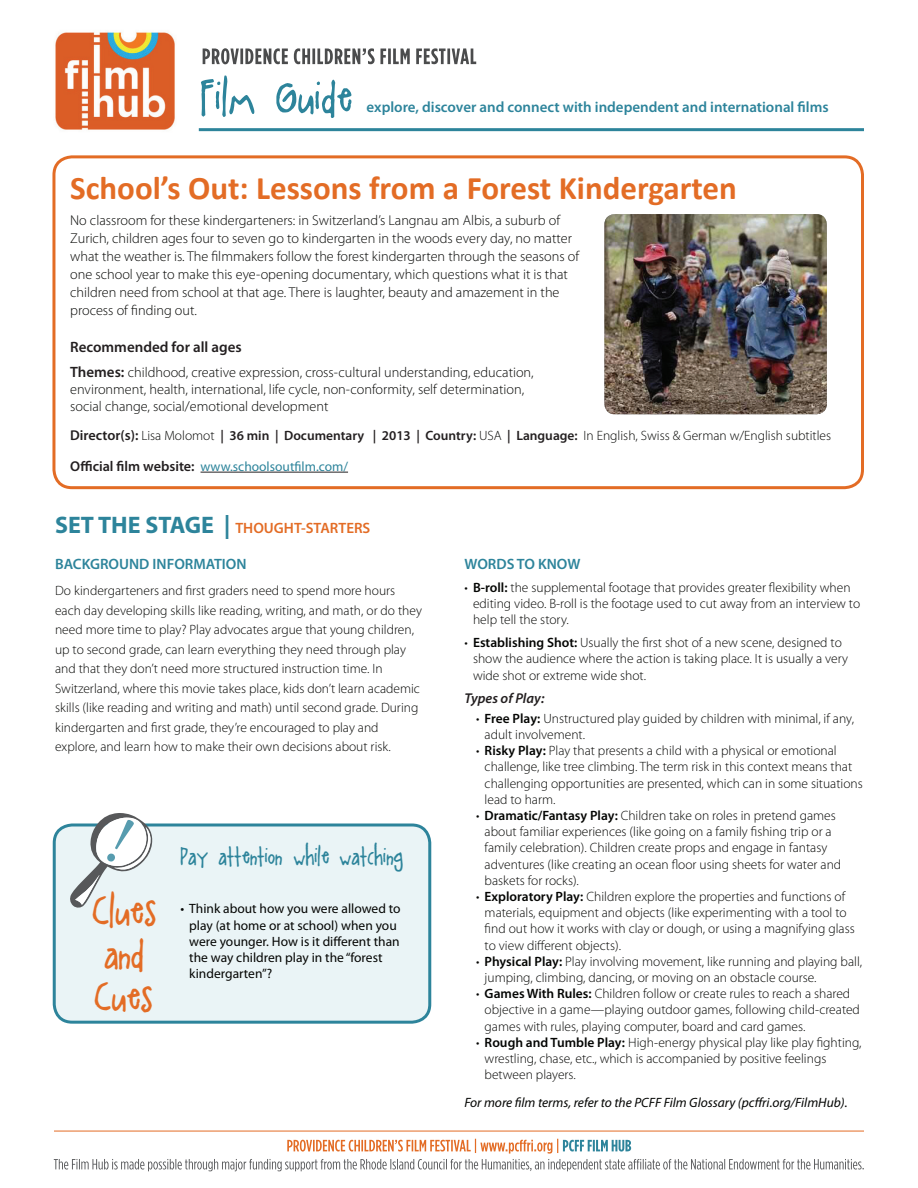
<style>
.page{position:relative;width:918px;height:1188px;background:#fff}
.page>*{position:absolute;margin:0;border:0;box-sizing:border-box;transform-origin:0 0}
.t1{font:36px/43.2px "A Little Pot";color:#e36c25}
.t2{font:700 33px "Calibri";color:#e36c25}
.t3{font:21px "A Little Pot";color:#2d849b}
.t4{font:600 15px "Myriad Pro";color:#2d849b}
.t5{font:600 15px "Myriad Pro";color:#e36c25}
.t6{font:600 15px "Myriad Pro";color:#231f20}
.t7{font:300 14.25px/18px "Myriad Pro";color:#040503}
.t8{font:italic 600 14.25px "Myriad Pro";color:#231f20}
.t9{font:300 13.5px/16.2px "Myriad Pro";color:#040503}
.t10{font:13.5px/16.2px "Myriad Pro";color:#040503}
.t11{font:italic 13.5px "Myriad Pro";color:#040503}
.t12{font:13.5px "Myriad Pro";color:#2d849b}
.s1{font-weight:600;font-size:15px;color:#231f20}
.s2{font-weight:600;font-size:14.25px;color:#231f20}
.s3{font-weight:600;color:#231f20}
.s4{font-weight:700;font-size:24px;color:#2d849b}
.s5{font-weight:600}
</style>
<div class="page">
<hr style="left:54px;top:1131px;width:810px;height:1px;background:#e36c25">
<svg style="left:54px;top:1139px;width:810px;height:32px"></svg>
<img style="left:55px;top:31px;width:120px;height:99px">
<hr style="left:199px;top:128px;width:665px;height:3px;background:#2d849b">
<svg style="left:203px;top:48px;width:273px;height:16px"></svg>
<svg style="left:201px;top:76px;width:150px;height:42px"></svg>
<div style="left:52px;top:155px;width:812px;height:334px;border:3px solid #e36c25;border-radius:18px"></div>
<hr style="left:201px;top:472px;width:147px;height:1px;background:#231f20">
<img style="left:604px;top:214px;width:223px;height:200px">
<div style="left:54px;top:825px;width:376px;height:197px;background:#eaf4f6;border-radius:18px"></div>
<div style="left:53px;top:824px;width:378px;height:200px;border:3px solid #2d849b;border-radius:18px"></div>
<svg style="left:69px;top:813px;width:84px;height:95px"></svg>
<p class="t4" style="left:367px;top:98px;width:464px">explore, discover and connect with independent and international films</p>
<h2 class="t2" style="left:70px;top:167px;width:668px">School’s Out: Lessons from a Forest Kindergarten</h2>
<p class="t7" style="left:70px;top:211px;width:510px">No classroom for these kindergarteners: in Switzerland’s Langnau am Albis, a suburb of Zurich, children ages four to seven go to kindergarten in the woods every day, no matter what the weather is. The filmmakers follow the forest kindergarten through the seasons of one school year to make this eye-opening documentary, which questions what it is that children need from school at that age. There is laughter, beauty and amazement in the process of finding out.</p>
<p class="t6" style="left:70px;top:338px;width:173px">Recommended for all ages</p>
<p class="t7" style="left:70px;top:364px;width:465px;line-height:17.1px"><span class="s1">Themes:</span> childhood, creative expression, cross-cultural understanding, education, environment, health, international, life cycle, non-conformity, self determination, social change, social/emotional development</p>
<p class="t9" style="left:70px;top:427px;width:763px"><span class="s2">Director(s):</span> Lisa Molomot <span class="s3">| 36 min | Documentary | 2013 | Country:</span> USA <span class="s3">| Language:</span> In English, Swiss &amp; German w/English subtitles</p>
<p class="t12" style="left:70px;top:458px;width:279px"><span class="s2">Official film website:</span> www.schoolsoutfilm.com/</p>
<p class="t5" style="left:55px;top:519px;width:317px"><span class="s4">SET THE STAGE |</span> THOUGHT-STARTERS</p>
<p class="t4" style="left:55px;top:555px;width:193px">BACKGROUND INFORMATION</p>
<p class="t9" style="left:55px;top:581px;width:368px;line-height:19.5px">Do kindergarteners and first graders need to spend more hours each day developing skills like reading, writing, and math, or do they need more time to play? Play advocates argue that young children, up to second grade, can learn everything they need through play and that they don’t need more structured instruction time. In Switzerland, where this movie takes place, kids don’t learn academic skills (like reading and writing and math) until second grade. During kindergarten and first grade, they’re encouraged to play and explore, and learn how to make their own decisions about risk.</p>
<h1 class="t1" style="left:92px;top:892px;width:66px">Clues and<br>Cues:</h1>
<h3 class="t3" style="left:181px;top:846px;width:224px">Pay attention: while watching</h3>
<p class="t10" style="left:189px;top:900px;width:213px;text-indent:-9px">• Think about how you were allowed to play (at home or at school) when you were younger. How is it different than the way children play in the “forest kindergarten”?</p>
<p class="t4" style="left:464px;top:555px;width:118px">WORDS TO KNOW</p>
<p class="t9" style="left:473px;top:579px;width:389px;text-indent:-9px">• <span class="s5">B-roll:</span> the supplemental footage that provides greater flexibility when editing video. B-roll is the footage used to cut away from an interview to help tell the story.</p>
<p class="t9" style="left:473px;top:634px;width:377px;text-indent:-9px">• <span class="s5">Establishing Shot:</span> Usually the first shot of a new scene, designed to show the audience where the action is taking place. It is usually a very wide shot or extreme wide shot.</p>
<p class="t8" style="left:464px;top:690px;width:82px">Types of Play:</p>
<p class="t9" style="left:485px;top:710px;width:371px;text-indent:-9px">• <span class="s5">Free Play:</span> Unstructured play guided by children with minimal, if any, adult involvement.</p>
<p class="t9" style="left:485px;top:742px;width:380px;text-indent:-9px">• <span class="s5">Risky Play:</span> Play that presents a child with a physical or emotional challenge, like tree climbing. The term risk in this context means that challenging opportunities are presented, which can in some situations lead to harm.</p>
<p class="t9" style="left:485px;top:807px;width:358px;text-indent:-9px">• <span class="s5">Dramatic/Fantasy Play:</span> Children take on roles in pretend games about familiar experiences (like going on a family fishing trip or a family celebration). Children create props and engage in fantasy adventures (like creating an ocean floor using sheets for water and baskets for rocks).</p>
<p class="t9" style="left:485px;top:888px;width:372px;text-indent:-9px">• <span class="s5">Exploratory Play:</span> Children explore the properties and functions of materials, equipment and objects (like experimenting with a tool to find out how it works with clay or dough, or using a magnifying glass to view different objects).</p>
<p class="t9" style="left:485px;top:953px;width:379px;text-indent:-9px">• <span class="s5">Physical Play:</span> Play involving movement, like running and playing ball, jumping, climbing, dancing, or moving on an obstacle course.</p>
<p class="t9" style="left:485px;top:985px;width:377px;text-indent:-9px">• <span class="s5">Games With Rules:</span> Children follow or create rules to reach a shared objective in a game—playing outdoor games, following child-created games with rules, playing computer, board and card games.</p>
<p class="t9" style="left:485px;top:1034px;width:378px;text-indent:-9px">• <span class="s5">Rough and Tumble Play:</span> High-energy physical play like play fighting, wrestling, chase, etc., which is accompanied by positive feelings between players.</p>
<p class="t11" style="left:464px;top:1094px;width:385px">For more film terms, refer to the PCFF Film Glossary (pcffri.org/FilmHub).</p>
</div>
